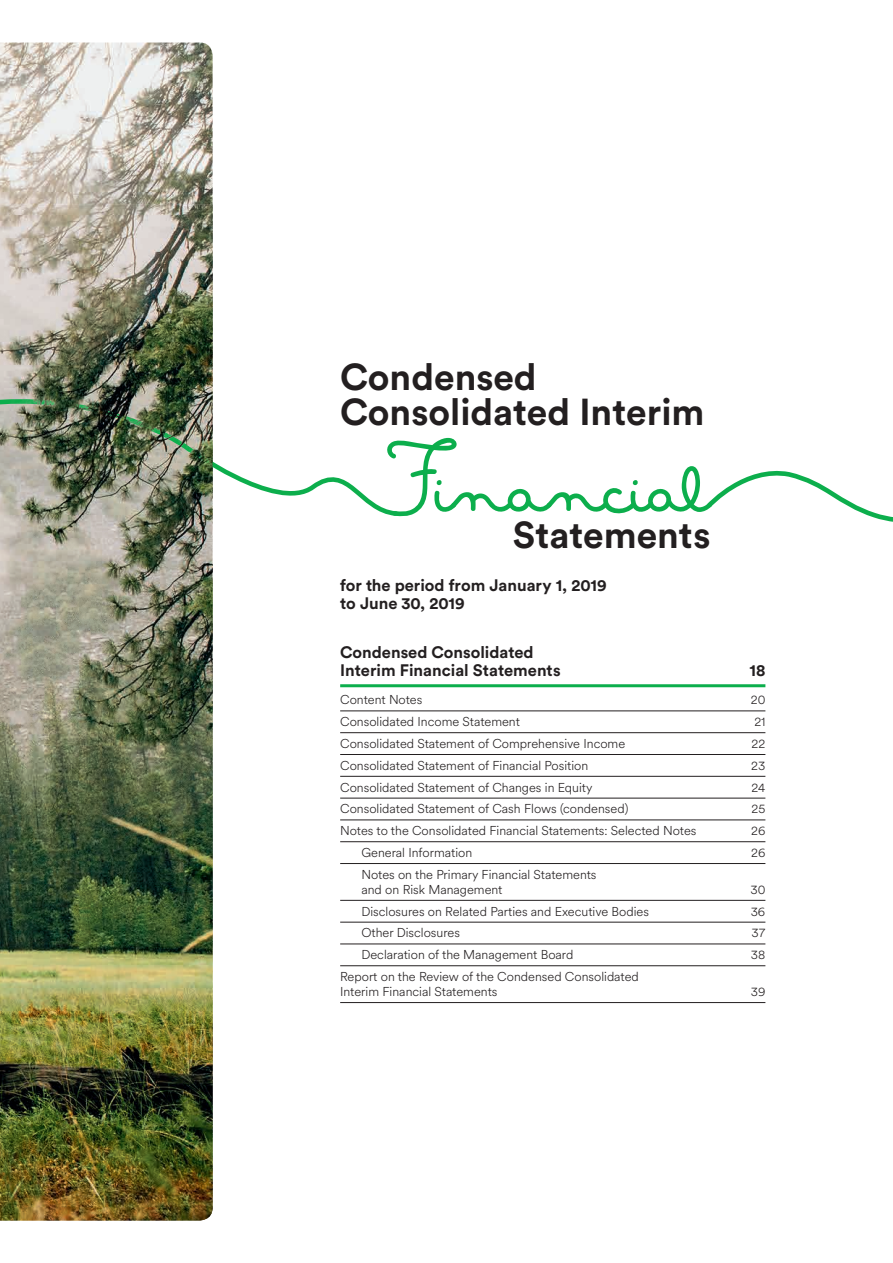
<style>
.page{position:relative;width:893px;height:1263px;background:#fff}
.page>*{position:absolute;margin:0;border:0;box-sizing:border-box;transform-origin:0 0}
.t1{font:98.25px "Masana Script 1 Propia";color:#0cae4c}
.t2{font:700 37.2px/35.4px "Circular Pro";color:#231f20}
.t3{font:700 16.5px/18px "Circular Pro";color:#231f20}
.t4{font:300 12.75px/15px "Lenzing Circular";color:#231f20}
</style>
<div class="page">
<img style="left:0;top:43px;width:213px;height:1177px">
<svg style="left:707px;top:470px;width:186px;height:52px"></svg>
<img style="left:0;top:311px;width:399px;height:365px">
<hr style="left:340px;top:684px;width:425px;height:3px;background:#0cae4c">
<hr style="left:340px;top:711px;width:425px;height:1px;background:#231f20">
<hr style="left:340px;top:732px;width:425px;height:1px;background:#231f20">
<hr style="left:340px;top:754px;width:425px;height:1px;background:#231f20">
<hr style="left:340px;top:776px;width:425px;height:1px;background:#231f20">
<hr style="left:340px;top:798px;width:425px;height:1px;background:#231f20">
<hr style="left:340px;top:820px;width:425px;height:1px;background:#231f20">
<hr style="left:340px;top:841px;width:425px;height:1px;background:#231f20">
<hr style="left:340px;top:863px;width:425px;height:1px;background:#231f20">
<hr style="left:340px;top:900px;width:425px;height:1px;background:#231f20">
<hr style="left:340px;top:922px;width:425px;height:1px;background:#231f20">
<hr style="left:340px;top:944px;width:425px;height:1px;background:#231f20">
<hr style="left:340px;top:965px;width:425px;height:1px;background:#231f20">
<hr style="left:340px;top:1002px;width:425px;height:1px;background:#231f20">
<h2 class="t2" style="left:340px;top:358px;width:366px">Condensed<br>Consolidated Interim</h2>
<h1 class="t1" style="left:387px;top:420px;width:322px">Financial</h1>
<h2 class="t2" style="left:513px;top:516px;width:199px">Statements</h2>
<p class="t3" style="left:340px;top:576px;width:268px">for the period from January 1, 2019 to June 30, 2019</p>
<p class="t3" style="left:340px;top:642px;width:222px">Condensed Consolidated<br>Interim Financial Statements</p>
<p class="t3" style="left:749px;top:660px;width:18px">18</p>
<p class="t4" style="left:340px;top:692px;width:84px">Content Notes</p>
<p class="t4" style="left:751px;top:692px;width:16px">20</p>
<p class="t4" style="left:340px;top:714px;width:181px">Consolidated Income Statement</p>
<p class="t4" style="left:754px;top:714px;width:13px">21</p>
<p class="t4" style="left:340px;top:735px;width:287px">Consolidated Statement of Comprehensive Income</p>
<p class="t4" style="left:752px;top:735px;width:15px">22</p>
<p class="t4" style="left:340px;top:757px;width:250px">Consolidated Statement of Financial Position</p>
<p class="t4" style="left:751px;top:757px;width:16px">23</p>
<p class="t4" style="left:340px;top:779px;width:254px">Consolidated Statement of Changes in Equity</p>
<p class="t4" style="left:751px;top:779px;width:16px">24</p>
<p class="t4" style="left:340px;top:801px;width:290px">Consolidated Statement of Cash Flows (condensed)</p>
<p class="t4" style="left:751px;top:801px;width:15px">25</p>
<p class="t4" style="left:340px;top:823px;width:358px">Notes to the Consolidated Financial Statements: Selected Notes</p>
<p class="t4" style="left:751px;top:823px;width:16px">26</p>
<p class="t4" style="left:361px;top:844px;width:112px">General Information</p>
<p class="t4" style="left:751px;top:844px;width:16px">26</p>
<p class="t4" style="left:361px;top:866px;width:237px">Notes on the Primary Financial Statements and on Risk Management</p>
<p class="t4" style="left:750px;top:881px;width:16px">30</p>
<p class="t4" style="left:361px;top:903px;width:289px">Disclosures on Related Parties and Executive Bodies</p>
<p class="t4" style="left:751px;top:903px;width:16px">36</p>
<p class="t4" style="left:361px;top:925px;width:100px">Other Disclosures</p>
<p class="t4" style="left:751px;top:925px;width:15px">37</p>
<p class="t4" style="left:361px;top:947px;width:214px">Declaration of the Management Board</p>
<p class="t4" style="left:751px;top:947px;width:16px">38</p>
<p class="t4" style="left:340px;top:968px;width:300px">Report on the Review of the Condensed Consolidated<br>Interim Financial Statements</p>
<p class="t4" style="left:751px;top:983px;width:16px">39</p>
</div>
